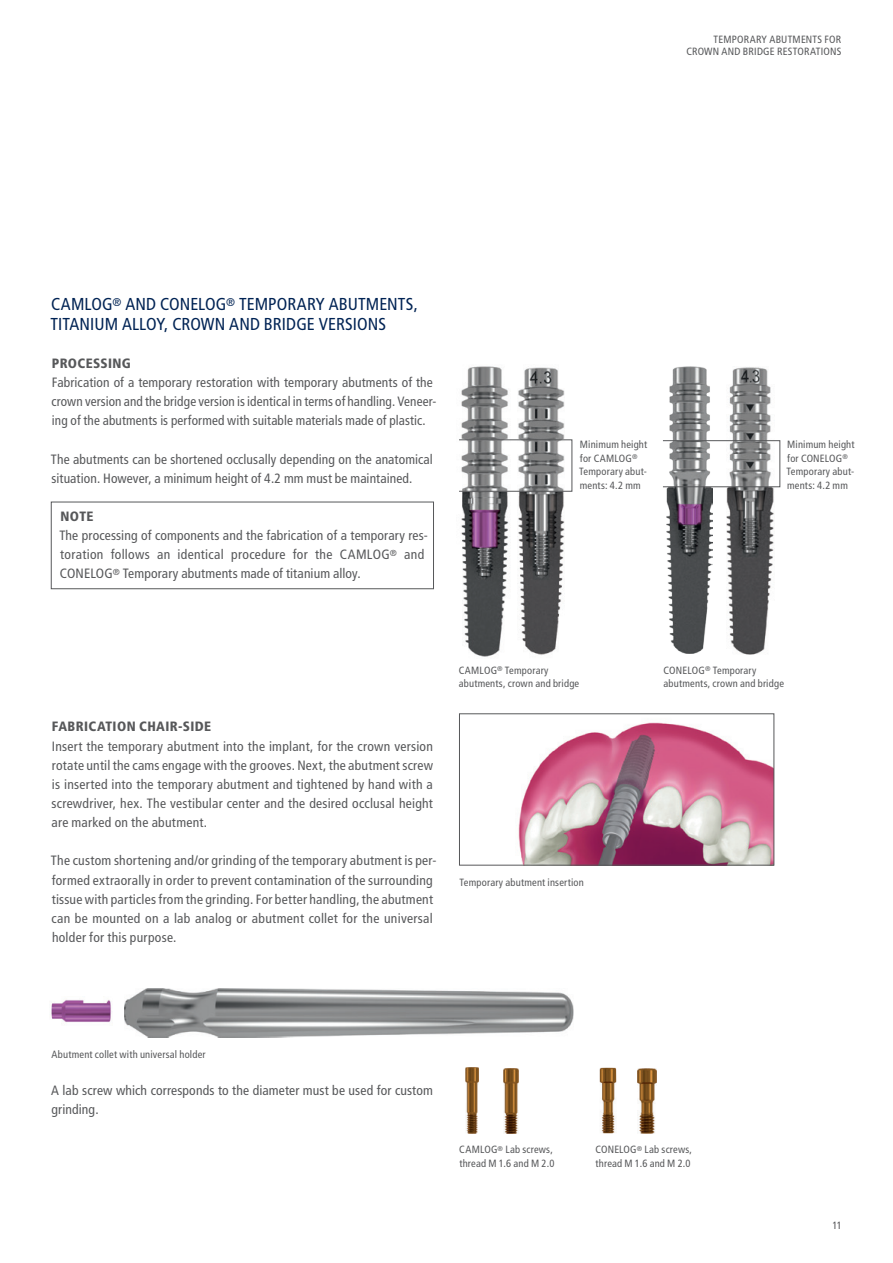
<style>
.page{position:relative;width:893px;height:1263px;background:#fff}
.page>*{position:absolute;margin:0;border:0;box-sizing:border-box;transform-origin:0 0}
.t1{font:condensed 17.25px/19.2px "Frutiger LT";letter-spacing:.005em;color:#002354}
.t2{font:condensed 13.5px/19.2px "Frutiger LT";letter-spacing:.01em;color:#57585a}
.t3{font:900 condensed 13.5px "Frutiger LT";letter-spacing:.03em;color:#57585a}
.t4{font:condensed 10.5px/13.5px "Frutiger LT";letter-spacing:.02em;color:#57585a}
</style>
<div class="page">
<img style="left:459px;top:366px;width:53px;height:291px">
<img style="left:666px;top:367px;width:47px;height:287px">
<img style="left:513px;top:367px;width:60px;height:288px">
<img style="left:720px;top:367px;width:57px;height:288px">
<div style="left:459px;top:440px;width:113px;height:51px;border:1px solid #57585a"></div>
<div style="left:663px;top:440px;width:117px;height:47px;border:1px solid #57585a"></div>
<div style="left:51px;top:502px;width:383px;height:87px;border:1px solid #57585a"></div>
<img style="left:518px;top:722px;width:254px;height:141px">
<div style="left:459px;top:713px;width:315px;height:152px;border:1px solid #57585a"></div>
<img style="left:51px;top:999px;width:61px;height:23px">
<img style="left:124px;top:988px;width:449px;height:49px">
<img style="left:465px;top:1068px;width:14px;height:66px">
<img style="left:600px;top:1067px;width:17px;height:66px">
<img style="left:503px;top:1068px;width:16px;height:65px">
<img style="left:637px;top:1068px;width:20px;height:65px">
<p class="t4" style="left:686px;top:33px;width:157px;line-height:12.8px;text-align:right">TEMPORARY ABUTMENTS FOR<br>CROWN AND BRIDGE RESTORATIONS</p>
<p class="t1" style="left:50px;top:295px;width:369px">CAMLOG<sup>®</sup> AND CONELOG<sup>®</sup> TEMPORARY ABUTMENTS,<br>TITANIUM ALLOY, CROWN AND BRIDGE VERSIONS</p>
<p class="t3" style="left:52px;top:355px;width:81px">PROCESSING</p>
<p class="t2" style="left:52px;top:373px;width:386px">Fabrication of a temporary restoration with temporary abutments of the crown version and the bridge version is identical in terms of handling. Veneer&shy;ing of the abutments is performed with suitable materials made of plastic.</p>
<p class="t2" style="left:51px;top:449px;width:384px">The abutments can be shortened occlusally depending on the anatomical situation. However, a minimum height of 4.2 mm must be maintained.</p>
<p class="t3" style="left:60px;top:508px;width:35px">NOTE</p>
<p class="t2" style="left:59px;top:526px;width:370px">The processing of components and the fabrication of a temporary res&shy;toration follows an identical procedure for the CAMLOG<sup>®</sup> and<br>CONELOG<sup>®</sup> Temporary abutments made of titanium alloy.</p>
<p class="t4" style="left:579px;top:438px;width:69px">Minimum height for CAMLOG<sup>®<br></sup>Temporary abut&shy;ments: 4.2 mm</p>
<p class="t4" style="left:787px;top:438px;width:69px">Minimum height for CONELOG<sup>®<br></sup>Temporary abut&shy;ments: 4.2 mm</p>
<p class="t3" style="left:52px;top:719px;width:161px">FABRICATION CHAIR-SIDE</p>
<p class="t2" style="left:52px;top:736px;width:383px;text-align:justify">Insert the temporary abutment into the implant, for the crown version rotate until the cams engage with the grooves. Next, the abutment screw is inserted into the temporary abutment and tightened by hand with a screwdriver, hex. The vestibular center and the desired occlusal height are marked on the abutment.</p>
<p class="t2" style="left:51px;top:851px;width:387px">The custom shortening and/or grinding of the temporary abutment is per&shy;formed extraorally in order to prevent contamination of the surrounding tissue with particles from the grinding. For better handling, the abutment can be mounted on a lab analog or abutment collet for the universal holder for this purpose.</p>
<p class="t4" style="left:459px;top:663px;width:122px">CAMLOG<sup>®</sup> Temporary abutments, crown and bridge</p>
<p class="t4" style="left:663px;top:663px;width:122px">CONELOG<sup>®</sup> Temporary abutments, crown and bridge</p>
<p class="t4" style="left:460px;top:875px;width:126px">Temporary abutment insertion</p>
<p class="t4" style="left:51px;top:1048px;width:156px">Abutment collet with universal holder</p>
<p class="t2" style="left:51px;top:1081px;width:383px">A lab screw which corresponds to the diameter must be used for custom grinding.</p>
<p class="t4" style="left:459px;top:1143px;width:97px">CAMLOG<sup>®</sup> Lab screws, thread M 1.6 and M 2.0</p>
<p class="t4" style="left:595px;top:1143px;width:98px">CONELOG<sup>®</sup> Lab screws, thread M 1.6 and M 2.0</p>
<p class="t4" style="left:832px;top:1219px;width:11px">11</p>
</div>
